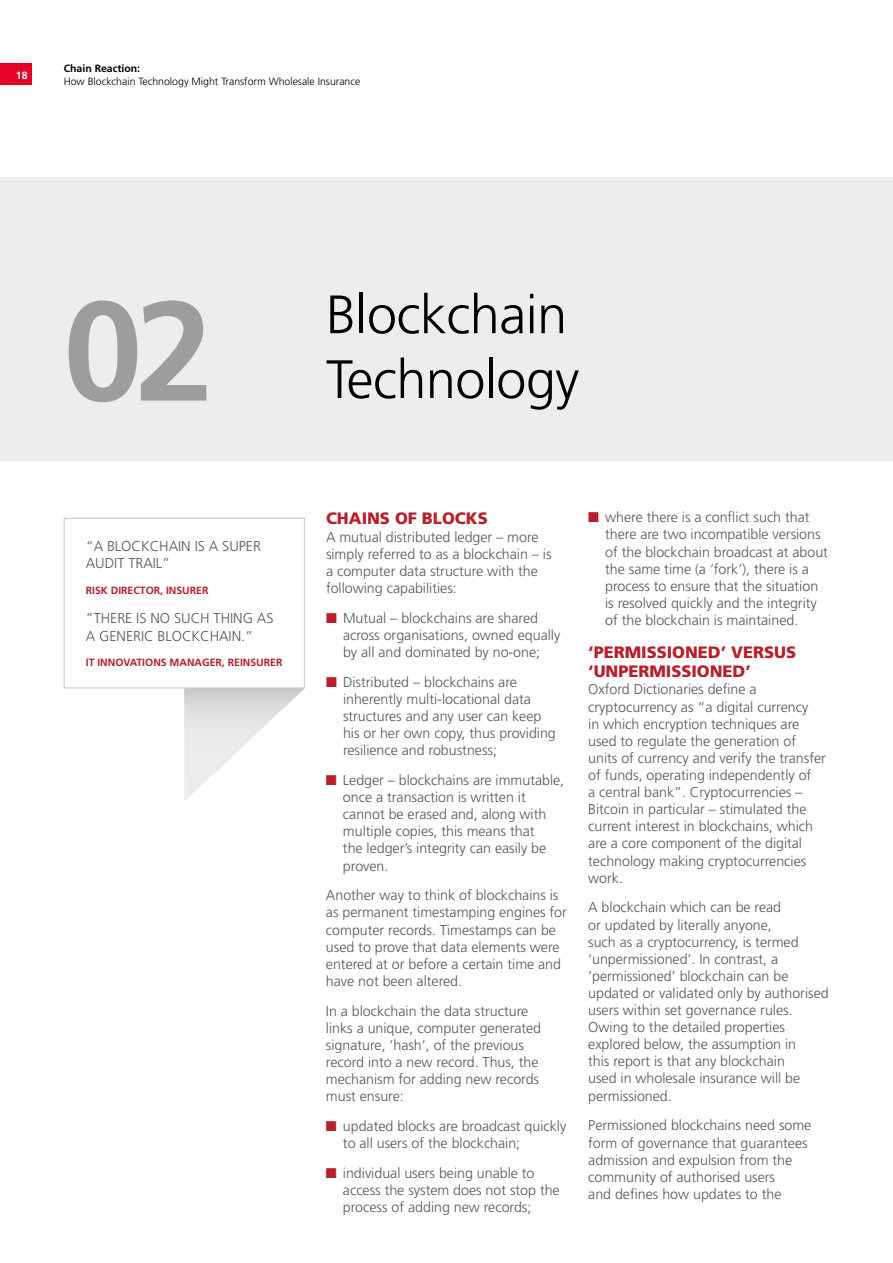
<style>
.page{position:relative;width:893px;height:1263px;background:#fff}
.page>*{position:absolute;margin:0;border:0;box-sizing:border-box;transform-origin:0 0}
.t1{font:700 141px "Frutiger";color:#9d9d9c}
.t2{font:300 54px "Frutiger";letter-spacing:-.01em;color:#000}
.t3{font:900 16.5px/19.8px "Frutiger";color:#b91e2b}
.t4{font:300 14.25px/17.1px "Frutiger";color:#575756}
.t5{font:300 10.5px "Frutiger";color:#000}
.t6{font:700 10.5px "Frutiger";color:#b91e2b}
.t7{font:700 10.5px "Frutiger";color:#000}
.t8{font:700 10.5px "Frutiger";color:#fff}
.s1{color:#b91e2b}
</style>
<div class="page">
<div style="left:0;top:64px;width:32px;height:21px;background:#e40428"></div>
<div style="left:0;top:177px;width:893px;height:284px;background:#ededed"></div>
<div style="left:64px;top:518px;width:241px;height:170px;border:1px solid #c6c6c6"></div>
<svg style="left:184px;top:688px;width:121px;height:113px"></svg>
<p class="t8" style="left:16px;top:69px;width:13px">18</p>
<p class="t7" style="left:64px;top:62px;width:78px">Chain Reaction:</p>
<p class="t5" style="left:64px;top:75px;width:298px">How Blockchain Technology Might Transform Wholesale Insurance</p>
<h1 class="t1" style="left:64px;top:269px;width:151px">02</h1>
<p class="t4" style="left:86px;top:538px;width:177px">“A BLOCKCHAIN IS A SUPER<br>AUDIT TRAIL”</p>
<p class="t6" style="left:86px;top:584px;width:124px">RISK DIRECTOR, INSURER</p>
<p class="t4" style="left:86px;top:610px;width:189px">”THERE IS NO SUCH THING AS<br>A GENERIC BLOCKCHAIN.”</p>
<p class="t6" style="left:86px;top:656px;width:198px">IT INNOVATIONS MANAGER, REINSURER</p>
<h2 class="t2" style="left:326px;top:284px;width:243px">Blockchain</h2>
<h2 class="t2" style="left:326px;top:349px;width:255px">Technology</h2>
<p class="t3" style="left:326px;top:508px;width:163px">CHAINS OF BLOCKS</p>
<p class="t4" style="left:326px;top:528px;width:227px">A mutual distributed ledger – more simply referred to as a blockchain – is a computer data structure with the following capabilities:</p>
<p class="t4" style="left:343px;top:609px;width:219px;text-indent:-17px"><span class="s1">■</span> Mutual – blockchains are shared across organisations, owned equally by all and dominated by no-one;</p>
<p class="t4" style="left:343px;top:673px;width:214px;text-indent:-17px"><span class="s1">■</span> Distributed – blockchains are inherently multi-locational data structures and any user can keep his or her own copy, thus providing resilience and robustness;</p>
<p class="t4" style="left:343px;top:771px;width:223px;text-indent:-17px"><span class="s1">■</span> Ledger – blockchains are immutable, once a transaction is written it cannot be erased and, along with multiple copies, this means that<br>the ledger’s integrity can easily be proven.</p>
<p class="t4" style="left:326px;top:887px;width:242px">Another way to think of blockchains is as permanent timestamping engines for computer records. Timestamps can be used to prove that data elements were entered at or before a certain time and have not been altered.</p>
<p class="t4" style="left:326px;top:1002px;width:217px">In a blockchain the data structure links a unique, computer generated signature, ‘hash’, of the previous record into a new record. Thus, the mechanism for adding new records must ensure:</p>
<p class="t4" style="left:343px;top:1117px;width:225px;text-indent:-17px"><span class="s1">■</span> updated blocks are broadcast quickly to all users of the blockchain;</p>
<p class="t4" style="left:343px;top:1164px;width:218px;text-indent:-17px"><span class="s1">■</span> individual users being unable to access the system does not stop the process of adding new records;</p>
<p class="t4" style="left:605px;top:509px;width:224px;text-indent:-17px"><span class="s1">■</span> where there is a conflict such that there are two incompatible versions of the blockchain broadcast at about the same time (a ‘fork’), there is a process to ensure that the situation is resolved quickly and the integrity of the blockchain is maintained.</p>
<p class="t3" style="left:588px;top:642px;width:209px">‘PERMISSIONED’ VERSUS ‘UNPERMISSIONED’</p>
<p class="t4" style="left:588px;top:681px;width:239px">Oxford Dictionaries define a cryptocurrency as “a digital currency<br>in which encryption techniques are used to regulate the generation of units of currency and verify the transfer of funds, operating independently of<br>a central bank”. Cryptocurrencies – Bitcoin in particular – stimulated the current interest in blockchains, which are a core component of the digital technology making cryptocurrencies work.</p>
<p class="t4" style="left:588px;top:899px;width:242px">A blockchain which can be read<br>or updated by literally anyone,<br>such as a cryptocurrency, is termed ‘unpermissioned’. In contrast, a ‘permissioned’ blockchain can be updated or validated only by authorised users within set governance rules.<br>Owing to the detailed properties explored below, the assumption in<br>this report is that any blockchain<br>used in wholesale insurance will be permissioned.</p>
<p class="t4" style="left:588px;top:1117px;width:225px">Permissioned blockchains need some form of governance that guarantees admission and expulsion from the community of authorised users<br>and defines how updates to the</p>
</div>
